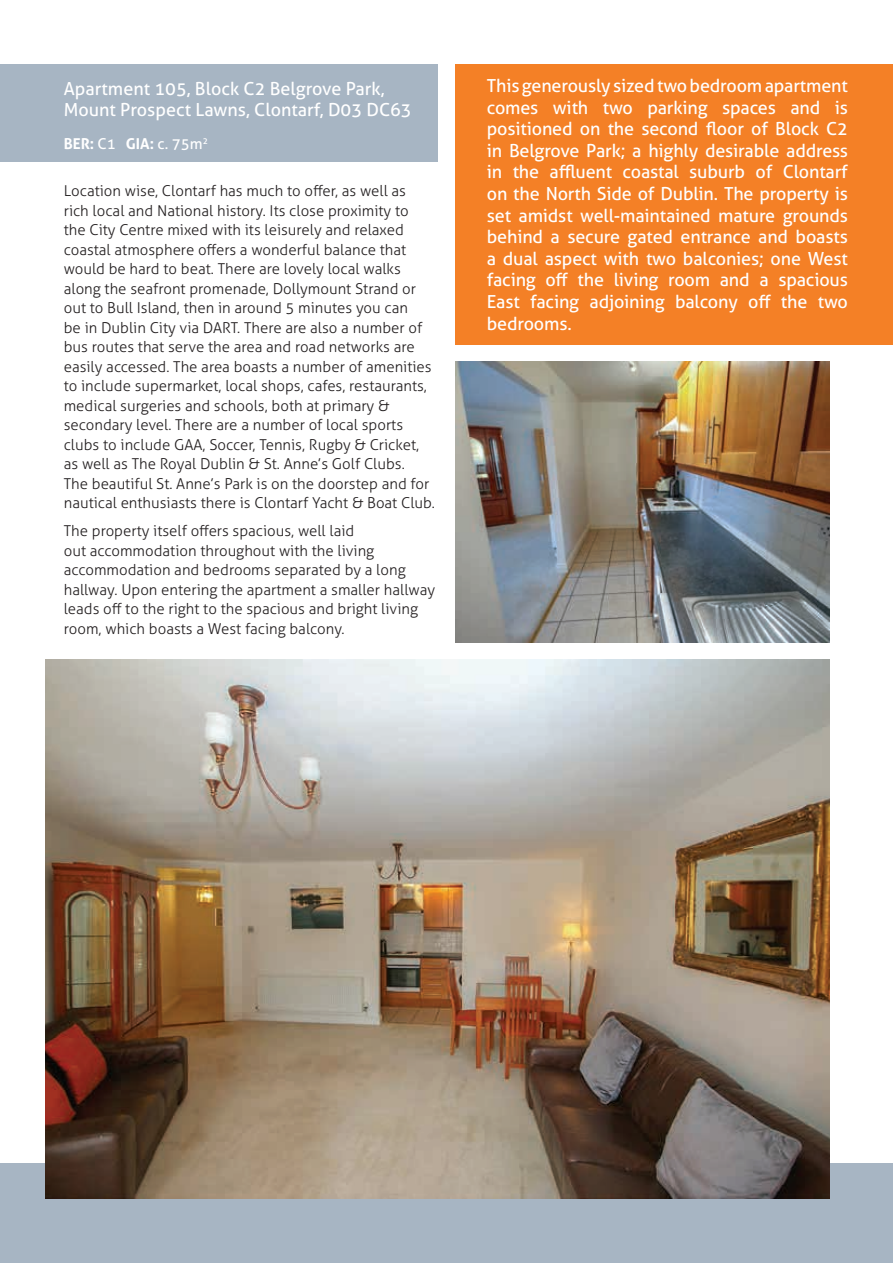
<style>
.page{position:relative;width:893px;height:1263px;background:#fff}
.page>*{position:absolute;margin:0;border:0;box-sizing:border-box;transform-origin:0 0}
.t1{font:18px/21.6px "Aller";letter-spacing:-.005em;color:#fff}
.t2{font:300 15px/19.5px "Aller";color:#231f20}
.t3{font:700 15px "Aller";color:#fff}
.s1{font-weight:400}
</style>
<div class="page">
<div style="left:0;top:1163px;width:893px;height:100px;background:#a7b5c3"></div>
<div style="left:0;top:64px;width:437px;height:98px;background:#a7b5c3"></div>
<div style="left:455px;top:64px;width:438px;height:280px;background:#f48026"></div>
<img style="left:46px;top:660px;width:783px;height:539px">
<img style="left:455px;top:361px;width:374px;height:281px">
<p class="t1" style="left:64px;top:77px;width:349px">Apartment 105, Block C2 Belgrove Park,<br>Mount Prospect Lawns, Clontarf, D03 DC63</p>
<p class="t1" style="left:487px;top:75px;width:363px;text-align:justify">This generously sized two bedroom apartment comes with two parking spaces and is positioned on the second floor of Block C2 in Belgrove Park; a highly desirable address in the affluent coastal suburb of Clontarf on the North Side of Dublin. The property is set amidst well-maintained mature grounds behind a secure gated entrance and boasts a dual aspect with two balconies; one West facing off the living room and a spacious East facing adjoining balcony off the two bedrooms.</p>
<p class="t3" style="left:64px;top:134px;width:146px">BER: <span class="s1">C1</span> GIA: <span class="s1">c. 75m</span><sup>2</sup></p>
<p class="t2" style="left:64px;top:181px;width:373px">Location wise, Clontarf has much to offer, as well as<br>rich local and National history. Its close proximity to<br>the City Centre mixed with its leisurely and relaxed coastal atmosphere offers a wonderful balance that would be hard to beat. There are lovely local walks along the seafront promenade, Dollymount Strand or out to Bull Island, then in around 5 minutes you can<br>be in Dublin City via DART. There are also a number of bus routes that serve the area and road networks are easily accessed. The area boasts a number of amenities to include supermarket, local shops, cafes, restaurants, medical surgeries and schools, both at primary &amp; secondary level. There are a number of local sports clubs to include GAA, Soccer, Tennis, Rugby &amp; Cricket, as well as The Royal Dublin &amp; St. Anne’s Golf Clubs.<br>The beautiful St. Anne’s Park is on the doorstep and for nautical enthusiasts there is Clontarf Yacht &amp; Boat Club.</p>
<p class="t2" style="left:64px;top:521px;width:373px">The property itself offers spacious, well laid<br>out accommodation throughout with the living accommodation and bedrooms separated by a long hallway. Upon entering the apartment a smaller hallway leads off to the right to the spacious and bright living room, which boasts a West facing balcony.</p>
</div>
